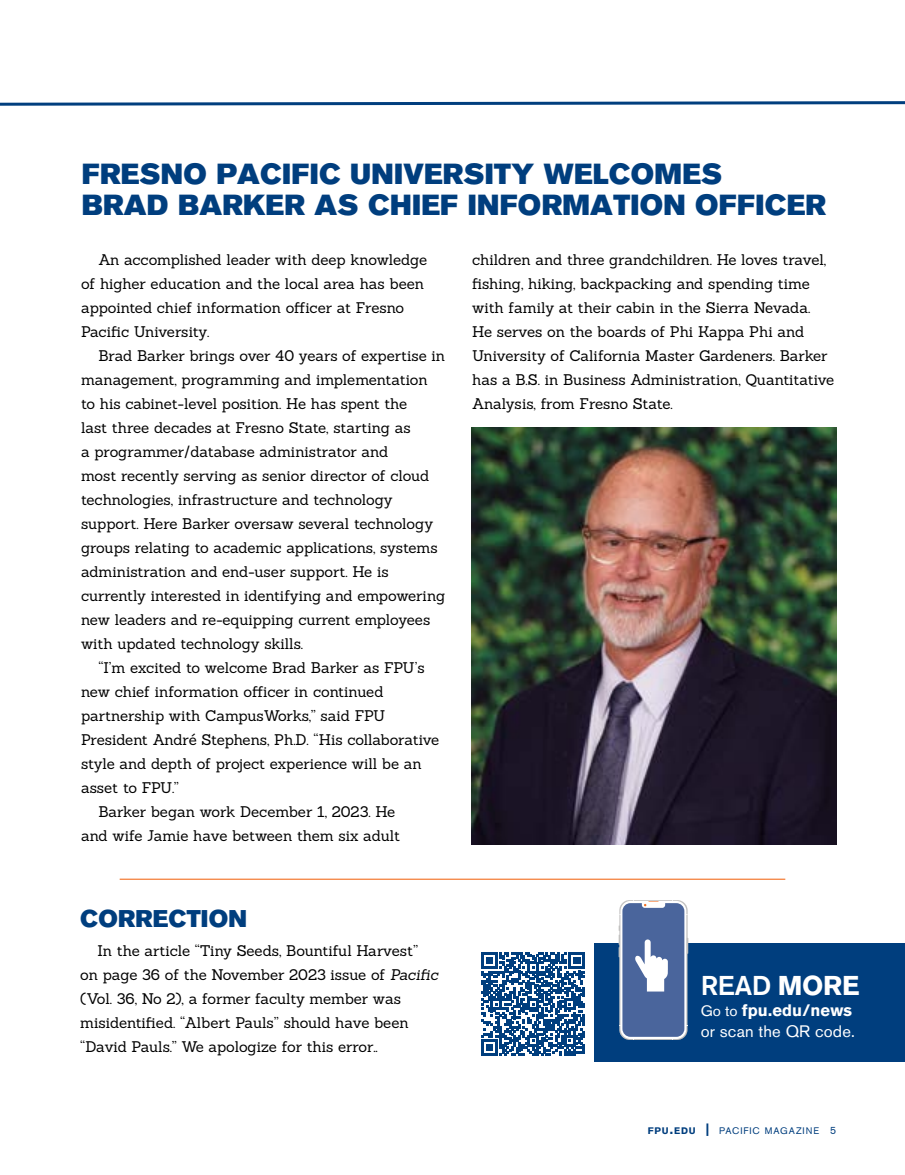
<style>
.page{position:relative;width:905px;height:1175px;background:#fff}
.page>*{position:absolute;margin:0;border:0;box-sizing:border-box;transform-origin:0 0}
.SUB_HEAD_16pt_grotes{font:28.8px/30.6px "Akzidenz Grotesk BE Super";letter-spacing:.01em;color:#003e7e}
.SNIPE_HEADER{font:500 27px "Akzidenz Grotesk BE";color:#fff}
.SUB_HEAD_16pt_grotes-2{font:24px "Akzidenz Grotesk BE Super";letter-spacing:.01em;color:#003e7e}
.t1{font:16.5px/21px "Akzidenz Grotesk BE";letter-spacing:.01em;color:#fff}
.BODY_10_16_sanchez{font:15px/24px "Sanchez";letter-spacing:-.005em;color:#000}
.BODY_10_16_sanchez_W{font:15px/24px "Sanchez";letter-spacing:-.005em;color:#000}
.t2{font:9.45px "Akzidenz Grotesk BE";letter-spacing:.1em;color:#003e7e}
.s1{font-style:italic}
.s2{font-weight:700}
.s3{font-size:15px}
.s4{font-weight:700;font-size:13.5px}
.s5{font-size:10.5px}
</style>
<div class="page">
<svg style="left:0;top:101px;width:904px;height:5px"></svg>
<img style="left:471px;top:427px;width:365px;height:417px">
<hr style="left:120px;top:878px;width:665px;height:1px;background:#f36f21">
<div style="left:594px;top:943px;width:310px;height:118px;background:#003e7e"></div>
<svg style="left:481px;top:952px;width:103px;height:103px"></svg>
<svg style="left:618px;top:900px;width:70px;height:140px;background:#7085af"></svg>
<p class="SUB_HEAD_16pt_grotes" style="left:82px;top:159px;width:745px">FRESNO PACIFIC UNIVERSITY WELCOMES<br>BRAD BARKER AS CHIEF INFORMATION OFFICER</p>
<p class="BODY_10_16_sanchez" style="left:81px;top:247px;width:347px;text-indent:17px">An accomplished leader with deep knowledge of higher education and the local area has been appointed chief information officer at Fresno Pacific University.</p>
<p class="BODY_10_16_sanchez" style="left:81px;top:343px;width:365px;text-indent:17px">Brad Barker brings over 40 years of expertise in management, programming and implementation to his cabinet-level position. He has spent the<br>last three decades at Fresno State, starting as<br>a programmer/database administrator and<br>most recently serving as senior director of cloud technologies, infrastructure and technology support. Here Barker oversaw several technology groups relating to academic applications, systems administration and end-user support. He is currently interested in identifying and empowering new leaders and re-equipping current employees with updated technology skills.</p>
<p class="BODY_10_16_sanchez" style="left:81px;top:655px;width:360px;text-indent:17px">“I’m excited to welcome Brad Barker as FPU’s new chief information officer in continued partnership with CampusWorks,” said FPU President André Stephens, Ph.D. “His collaborative style and depth of project experience will be an asset to FPU.”</p>
<p class="BODY_10_16_sanchez" style="left:81px;top:799px;width:321px;text-indent:17px">Barker began work December 1, 2023. He and wife Jamie have between them six adult</p>
<p class="BODY_10_16_sanchez" style="left:472px;top:247px;width:363px">children and three grandchildren. He loves travel, fishing, hiking, backpacking and spending time with family at their cabin in the Sierra Nevada.<br>He serves on the boards of Phi Kappa Phi and University of California Master Gardeners. Barker has a B.S. in Business Administration, Quantitative Analysis, from Fresno State.</p>
<p class="SUB_HEAD_16pt_grotes-2" style="left:80px;top:905px;width:168px">CORRECTION</p>
<p class="BODY_10_16_sanchez_W" style="left:80px;top:938px;width:359px;text-indent:17px">In the article “Tiny Seeds, Bountiful Harvest” on page 36 of the November 2023 issue of <span class="s1">Pacific </span>(Vol. 36, No 2), a former faculty member was misidentified. “Albert Pauls” should have been “David Pauls.” We apologize for this error..</p>
<p class="SNIPE_HEADER" style="left:700px;top:968px;width:160px">READ <span class="s2">MORE</span></p>
<p class="t1" style="left:700px;top:999px;width:156px"><span class="s3">Go to</span> <span class="s2">fpu.edu/news </span>or scan the QR code.</p>
<p class="t2" style="left:647px;top:1125px;width:190px"><span class="s2">FPU</span><span class="s4">.</span><span class="s2">EDU</span> <span class="s4">|</span> PACIFIC MAGAZINE <span class="s5">5</span></p>
</div>
